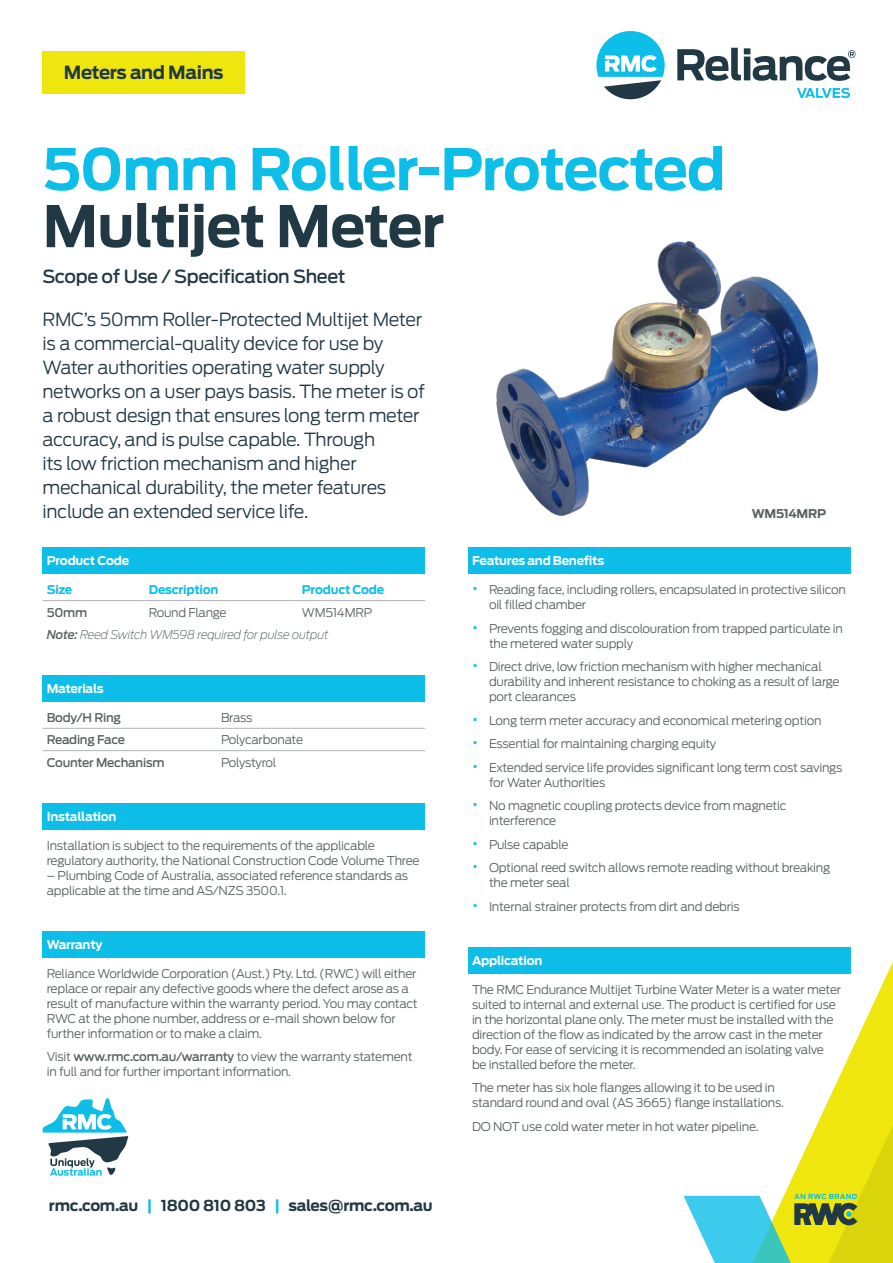
<style>
.page{position:relative;width:893px;height:1263px;background:#fff}
.page>*{position:absolute;margin:0;border:0;box-sizing:border-box;transform-origin:0 0}
.H1_-_Blue{font:700 57px "Antenna";letter-spacing:-.02em;color:#0dbee9}
.H1_-_Dark_Blue{font:700 57px "Antenna";letter-spacing:-.02em;color:#213944}
.Description_Blurb{font:300 18px/24px "Antenna";letter-spacing:-.02em;color:#213944}
.Scope_of_Use{font:500 18px "Antenna";letter-spacing:-.02em;color:#213944}
.t1{font:700 18px "Antenna";letter-spacing:-.02em;color:#213944}
.t2{font:700 15px "Antenna";letter-spacing:-.02em;color:#213944}
.Table_Body_-_Paragra{font:300 12px/15px "Antenna";letter-spacing:-.02em;color:#585f5f}
.Table_Heading{font:700 12px "Antenna";letter-spacing:-.02em;color:#fff}
.Table_Body_-_Standar{font:300 12px "Antenna";letter-spacing:-.02em;color:#585f5f}
.Table_Body_-_Standar-2{font:italic 200 12px "Antenna";letter-spacing:-.02em;color:#585f5f}
.Table_Body_-_Bold{font:500 12px "Antenna";letter-spacing:-.02em;color:#585f5f}
.Table_Subheading{font:700 12px "Antenna";letter-spacing:-.02em;color:#0dbee9}
.Product_Code_Text{font:700 12px "Antenna";letter-spacing:-.02em;color:#585f5f}
.s1{font-weight:500}
.s2{color:#0dbee9}
.s3{font-size:18px;color:#0dbee9}
</style>
<div class="page">
<svg style="left:743px;top:947px;width:150px;height:132px"></svg>
<svg style="left:684px;top:1079px;width:209px;height:184px"></svg>
<svg style="left:677px;top:48px;width:178px;height:33px"></svg>
<svg style="left:797px;top:88px;width:53px;height:10px"></svg>
<svg style="left:596px;top:31px;width:69px;height:68px"></svg>
<svg style="left:42px;top:1098px;width:86px;height:78px"></svg>
<div style="left:43px;top:51px;width:202px;height:42px;background:#efe60e"></div>
<div style="left:468px;top:547px;width:382px;height:27px;background:#0dbee9"></div>
<img style="left:496px;top:240px;width:322px;height:276px">
<div style="left:43px;top:547px;width:382px;height:27px;background:#0dbee9"></div>
<hr style="left:43px;top:600px;width:102px;height:1px;background:#b1b4b5">
<hr style="left:145px;top:600px;width:153px;height:1px;background:#b1b4b5">
<hr style="left:298px;top:600px;width:127px;height:1px;background:#b1b4b5">
<div style="left:468px;top:947px;width:382px;height:26px;background:#0dbee9"></div>
<div style="left:43px;top:675px;width:382px;height:27px;background:#0dbee9"></div>
<hr style="left:43px;top:728px;width:174px;height:1px;background:#b1b4b5">
<hr style="left:217px;top:728px;width:208px;height:1px;background:#b1b4b5">
<hr style="left:43px;top:750px;width:174px;height:1px;background:#b1b4b5">
<hr style="left:217px;top:750px;width:208px;height:1px;background:#b1b4b5">
<div style="left:43px;top:803px;width:382px;height:26px;background:#0dbee9"></div>
<div style="left:43px;top:931px;width:382px;height:26px;background:#0dbee9"></div>
<h2 class="t1" style="left:64px;top:62px;width:161px">Meters and Mains</h2>
<p class="H1_-_Blue" style="left:43px;top:135px;width:685px">50mm Roller-Protected</p>
<p class="H1_-_Dark_Blue" style="left:43px;top:192px;width:404px">Multijet Meter</p>
<p class="Scope_of_Use" style="left:43px;top:266px;width:305px">Scope of Use / Specification Sheet</p>
<p class="Description_Blurb" style="left:43px;top:308px;width:384px">RMC’s 50mm Roller-Protected Multijet Meter is a commercial-quality device for use by Water authorities operating water supply networks on a user pays basis. The meter is of a robust design that ensures long term meter accuracy, and is pulse capable. Through<br>its low friction mechanism and higher mechanical durability, the meter features include an extended service life.</p>
<p class="Table_Heading" style="left:47px;top:554px;width:84px">Product Code</p>
<p class="Table_Subheading" style="left:47px;top:583px;width:27px">Size</p>
<p class="Table_Subheading" style="left:149px;top:583px;width:71px">Description</p>
<p class="Table_Subheading" style="left:302px;top:583px;width:84px">Product Code</p>
<p class="Table_Body_-_Bold" style="left:47px;top:605px;width:42px">50mm</p>
<p class="Table_Body_-_Standar" style="left:149px;top:605px;width:79px">Round Flange</p>
<p class="Table_Body_-_Standar" style="left:302px;top:605px;width:72px">WM514MRP</p>
<p class="Table_Body_-_Standar-2" style="left:47px;top:627px;width:283px"><span class="s1">Note:</span> Reed Switch WM598 required for pulse output</p>
<p class="Table_Heading" style="left:47px;top:682px;width:58px">Materials</p>
<p class="Table_Body_-_Bold" style="left:47px;top:710px;width:76px">Body/H Ring</p>
<p class="Table_Body_-_Standar" style="left:221px;top:710px;width:33px">Brass</p>
<p class="Table_Body_-_Bold" style="left:47px;top:733px;width:80px">Reading Face</p>
<p class="Table_Body_-_Standar" style="left:221px;top:733px;width:84px">Polycarbonate</p>
<p class="Table_Body_-_Bold" style="left:47px;top:755px;width:119px">Counter Mechanism</p>
<p class="Table_Body_-_Standar" style="left:221px;top:755px;width:57px">Polystyrol</p>
<p class="Table_Heading" style="left:47px;top:809px;width:71px">Installation</p>
<p class="Table_Body_-_Paragra" style="left:47px;top:838px;width:374px">Installation is subject to the requirements of the applicable regulatory authority, the National Construction Code Volume Three</p>
<p class="Table_Body_-_Paragra" style="left:47px;top:868px;width:363px">– Plumbing Code of Australia, associated reference standards as applicable at the time and AS/NZS 3500.1.</p>
<p class="Table_Heading" style="left:47px;top:937px;width:57px">Warranty</p>
<p class="Table_Body_-_Paragra" style="left:47px;top:966px;width:372px">Reliance Worldwide Corporation (Aust.) Pty. Ltd. (RWC) will either replace or repair any defective goods where the defect arose as a result of manufacture within the warranty period. You may contact RWC at the phone number, address or e-mail shown below for further information or to make a claim.</p>
<p class="Table_Body_-_Paragra" style="left:47px;top:1049px;width:367px">Visit <span class="s1">www.rmc.com.au/warranty</span> to view the warranty statement in full and for further important information.</p>
<p class="t2" style="left:49px;top:1197px;width:385px">rmc.com.au <span class="s2">|</span> 1800 810 803 <span class="s2">|</span> sales@rmc.com.au</p>
<p class="Product_Code_Text" style="left:752px;top:507px;width:76px">WM514MRP</p>
<p class="Table_Heading" style="left:472px;top:554px;width:134px">Features and Benefits</p>
<p class="Table_Body_-_Paragra" style="left:489px;top:582px;width:358px;text-indent:-17px"><span class="s3">•</span> Reading face, including rollers, encapsulated in protective silicon oil filled chamber</p>
<p class="Table_Body_-_Paragra" style="left:489px;top:621px;width:355px;text-indent:-17px"><span class="s3">•</span> Prevents fogging and discolouration from trapped particulate in the metered water supply</p>
<p class="Table_Body_-_Paragra" style="left:489px;top:659px;width:352px;text-indent:-17px"><span class="s3">•</span> Direct drive, low friction mechanism with higher mechanical durability and inherent resistance to choking as a result of large port clearances</p>
<p class="Table_Body_-_Paragra" style="left:472px;top:713px;width:351px"><span class="s3">•</span> Long term meter accuracy and economical metering option</p>
<p class="Table_Body_-_Paragra" style="left:472px;top:736px;width:246px"><span class="s3">•</span> Essential for maintaining charging equity</p>
<p class="Table_Body_-_Paragra" style="left:489px;top:760px;width:355px;text-indent:-17px"><span class="s3">•</span> Extended service life provides significant long term cost savings for Water Authorities</p>
<p class="Table_Body_-_Paragra" style="left:489px;top:798px;width:299px;text-indent:-17px"><span class="s3">•</span> No magnetic coupling protects device from magnetic interference</p>
<p class="Table_Body_-_Paragra" style="left:472px;top:837px;width:98px"><span class="s3">•</span> Pulse capable</p>
<p class="Table_Body_-_Paragra" style="left:489px;top:860px;width:343px;text-indent:-17px"><span class="s3">•</span> Optional reed switch allows remote reading without breaking the meter seal</p>
<p class="Table_Body_-_Paragra" style="left:472px;top:899px;width:269px"><span class="s3">•</span> Internal strainer protects from dirt and debris</p>
<p class="Table_Heading" style="left:472px;top:953px;width:72px">Application</p>
<p class="Table_Body_-_Paragra" style="left:472px;top:982px;width:371px">The RMC Endurance Multijet Turbine Water Meter is a water meter suited to internal and external use. The product is certified for use in the horizontal plane only. The meter must be installed with the direction of the flow as indicated by the arrow cast in the meter body. For ease of servicing it is recommended an isolating valve be installed before the meter.</p>
<p class="Table_Body_-_Paragra" style="left:472px;top:1080px;width:313px">The meter has six hole flanges allowing it to be used in standard round and oval (AS 3665) flange installations.</p>
<p class="Table_Body_-_Paragra" style="left:472px;top:1119px;width:288px">DO NOT use cold water meter in hot water pipeline.</p>
</div>
